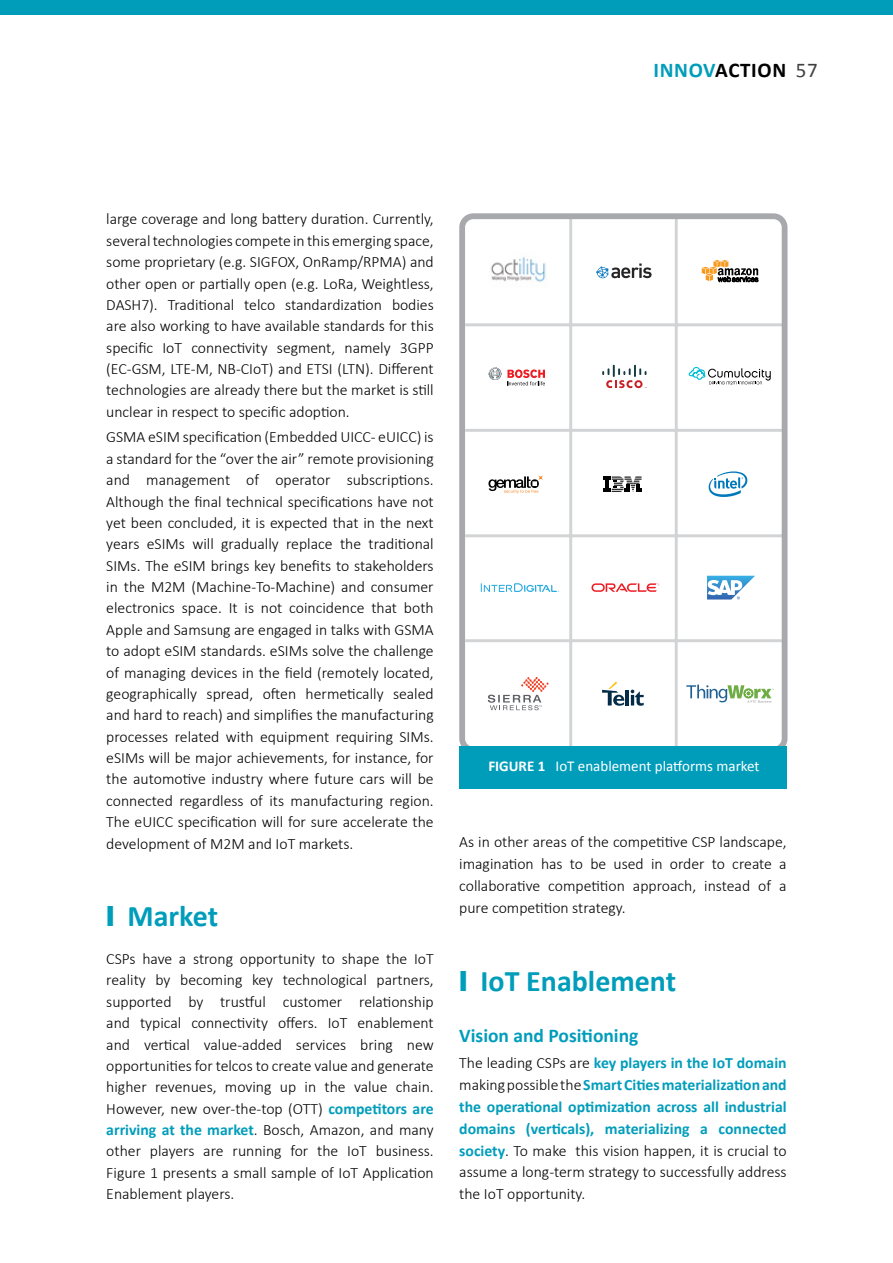
<style>
.page{position:relative;width:893px;height:1263px;background:#fff}
.page>*{position:absolute;margin:0;border:0;box-sizing:border-box;transform-origin:0 0}
.t1{font:700 30px "Calibri";color:#009dbb}
.t2{font:700 21px "Calibri";letter-spacing:.03em;color:#000}
.t3{font:700 19.5px "Calibri";color:#009dbb}
.t4{font:300 15.75px/21.3px "Calibri";color:#000;text-align:justify}
.t5{font:700 15.75px/21.9px "Calibri";color:#009dbb;text-align:justify}
.t6{font:15px "Calibri";color:#fff}
.s1{color:#009dbb}
.s2{font-weight:400;color:#414042}
.s3{font-family:"Proxima Nova";font-weight:900}
.s4{font-weight:700;color:#009dbb}
.s5{font-weight:700}
.s6{font-weight:300;color:#000}
</style>
<div class="page">
<div style="left:0;top:0;width:893px;height:15px;background:#009dbb"></div>
<svg style="left:459px;top:213px;width:328px;height:533px"></svg>
<svg style="left:702px;top:260px;width:56px;height:22px"></svg>
<svg style="left:489px;top:367px;width:56px;height:19px"></svg>
<svg style="left:602px;top:365px;width:44px;height:23px"></svg>
<svg style="left:488px;top:475px;width:55px;height:18px"></svg>
<svg style="left:603px;top:477px;width:39px;height:15px"></svg>
<svg style="left:709px;top:471px;width:38px;height:26px"></svg>
<svg style="left:481px;top:583px;width:78px;height:9px"></svg>
<svg style="left:591px;top:583px;width:68px;height:9px"></svg>
<svg style="left:707px;top:576px;width:48px;height:23px"></svg>
<svg style="left:488px;top:677px;width:61px;height:33px"></svg>
<svg style="left:602px;top:681px;width:22px;height:25px"></svg>
<hr style="left:625px;top:690px;width:4px;height:15px;background:#042c47">
<svg style="left:631px;top:690px;width:13px;height:16px"></svg>
<svg style="left:686px;top:685px;width:88px;height:18px"></svg>
<svg style="left:596px;top:263px;width:56px;height:15px"></svg>
<img style="left:470px;top:244px;width:95px;height:54px">
<svg style="left:688px;top:367px;width:83px;height:17px"></svg>
<div style="left:459px;top:746px;width:328px;height:43px;background:#009dbb"></div>
<h2 class="t2" style="left:653px;top:56px;width:166px"><span class="s1">INNOV</span>ACTION <span class="s2">57</span></h2>
<p class="t4" style="left:106px;top:208px;width:329px">large coverage and long battery duration. Currently, several technologies compete in this emerging space, some proprietary (e.g. SIGFOX, OnRamp/RPMA) and other open or partially open (e.g. LoRa, Weightless, DASH7). Traditional telco standardization bodies are also working to have available standards for this specific IoT connectivity segment, namely 3GPP (EC-GSM, LTE-M, NB-CIoT) and ETSI (LTN). Different technologies are already there but the market is still unclear in respect to specific adoption.</p>
<p class="t4" style="left:106px;top:426px;width:329px">GSMA eSIM specification (Embedded UICC - eUICC) is a standard for the “over the air” remote provisioning and management of operator subscriptions.<br>Although the final technical specifications have not yet been concluded, it is expected that in the next years eSIMs will gradually replace the traditional SIMs. The eSIM brings key benefits to stakeholders in the M2M (Machine-To-Machine) and consumer electronics space. It is not coincidence that both Apple and Samsung are engaged in talks with GSMA to adopt eSIM standards. eSIMs solve the challenge of managing devices in the field (remotely located, geographically spread, often hermetically sealed and hard to reach) and simplifies the manufacturing processes related with equipment requiring SIMs. eSIMs will be major achievements, for instance, for the automotive industry where future cars will be connected regardless of its manufacturing region.<br>The eUICC specification will for sure accelerate the development of M2M and IoT markets.</p>
<h1 class="t1" style="left:106px;top:894px;width:113px"><span class="s3">l</span> Market</h1>
<p class="t4" style="left:106px;top:948px;width:329px">CSPs have a strong opportunity to shape the IoT reality by becoming key technological partners, supported by trustful customer relationship and typical connectivity offers. IoT enablement and vertical value-added services bring new opportunities for telcos to create value and generate higher revenues, moving up in the value chain.<br>However, new over-the-top (OTT) <span class="s4">competitors are arriving at the market</span>. Bosch, Amazon, and many other players are running for the IoT business.<br>Figure 1 presents a small sample of IoT Application Enablement players.</p>
<p class="t6" style="left:488px;top:756px;width:273px"><span class="s5">FIGURE 1</span> IoT enablement platforms market</p>
<p class="t4" style="left:459px;top:831px;width:329px;line-height:21.9px">As in other areas of the competitive CSP landscape, imagination has to be used in order to create a collaborative competition approach, instead of a pure competition strategy.</p>
<h1 class="t1" style="left:459px;top:959px;width:218px"><span class="s3">l</span> IoT Enablement</h1>
<p class="t3" style="left:459px;top:1022px;width:181px">Vision and Positioning</p>
<p class="t5" style="left:459px;top:1051px;width:329px"><span class="s6">The leading CSPs are</span> key players in the IoT domain <span class="s6">making possible the</span> Smart Cities materialization and the operational optimization across all industrial domains (verticals), materializing a connected society<span class="s6">. To make this vision happen, it is crucial to assume a long-term strategy to successfully address the IoT opportunity.</span></p>
</div>
